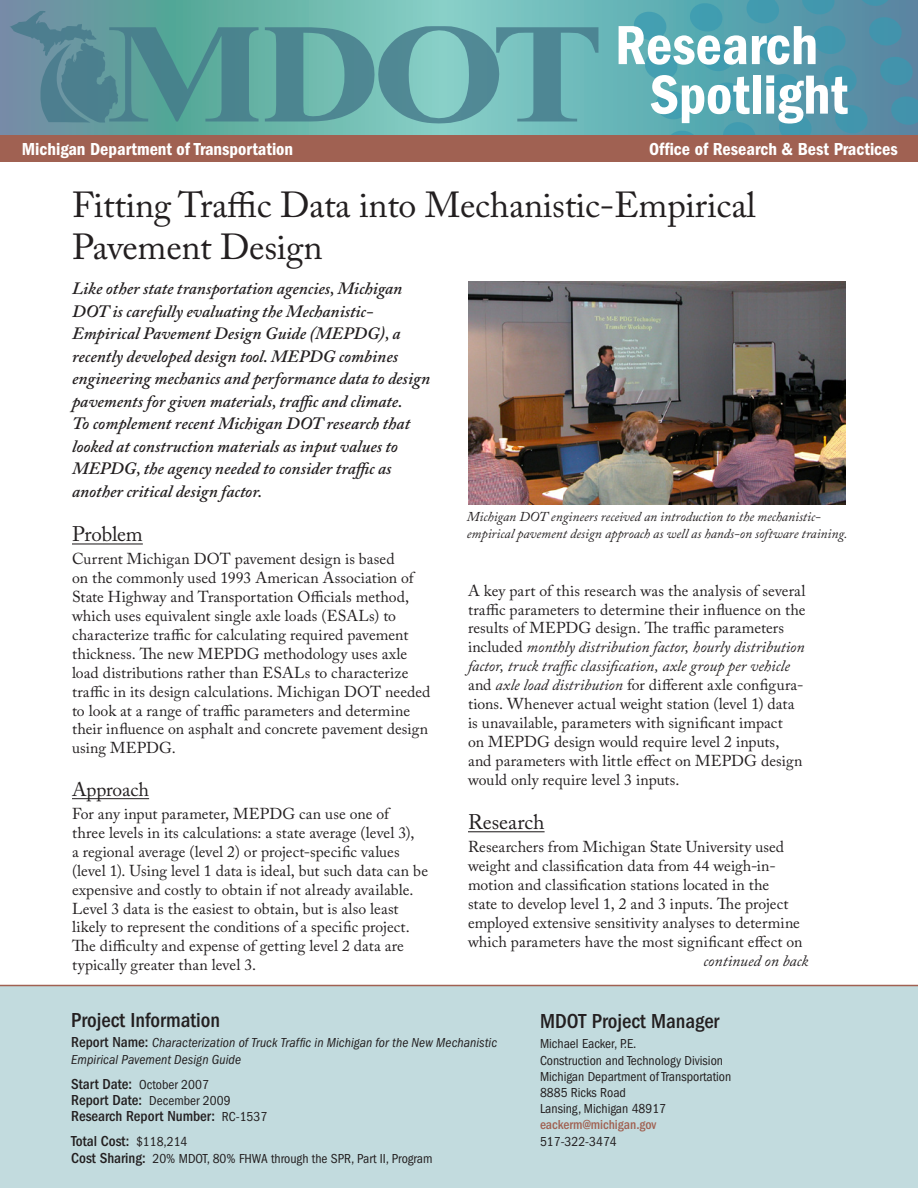
<style>
.page{position:relative;width:918px;height:1188px;background:#fff}
.page>*{position:absolute;margin:0;border:0;box-sizing:border-box;transform-origin:0 0}
.t1{font:600 condensed 57px "Franklin Gothic";color:#fff}
.t2{font:36px/42px "Adobe Caslon Pro";letter-spacing:-.01em;color:#231f20}
.Project_Info{font:500 condensed 21px "Franklin Gothic";color:#231f20}
.t3{font:21px "Adobe Caslon Pro";letter-spacing:-.01em;color:#231f20}
.t4{font:19.5px "Adobe Caslon Pro";letter-spacing:-.005em;color:#231f20}
.t5{font:600 condensed 18px "Franklin Gothic";color:#fff}
.Intro_Paragraph{font:italic 600 17.25px/22.5px "Adobe Caslon Pro";color:#231f20}
.Body_Copy{font:15.75px/18.9px "Adobe Caslon Pro";letter-spacing:.005em;color:#231f20}
.Body_Copy-2{font:italic 15.75px "Adobe Caslon Pro";color:#231f20}
.Project_Info-2{font:500 condensed 15px "Franklin Gothic";color:#231f20}
.Project_Info-3{font:condensed 13.5px "Franklin Gothic";color:#231f20}
.t6{font:italic 13.5px/16.2px "Adobe Caslon Pro";color:#231f20}
.Project_Info-4{font:italic condensed 13.5px/16.2px "Franklin Gothic";letter-spacing:.01em;color:#231f20}
.Project_Info-5{font:500 condensed 13.5px "Franklin Gothic";color:#a06152}
.s1{font-style:italic}
.s2{font-weight:500;font-style:normal;font-size:15px}
.s3{font-weight:500;font-size:15px}
.s4{font-weight:400;font-size:13.5px}
</style>
<div class="page">
<hr style="left:72px;top:543px;width:71px;height:2px;background:#231f20">
<hr style="left:72px;top:798px;width:77px;height:1px;background:#231f20">
<hr style="left:468px;top:831px;width:77px;height:1px;background:#231f20">
<div style="left:0;top:986px;width:918px;height:202px;background:#c2dbde"></div>
<hr style="left:0;top:985px;width:918px;height:1px;background:#a06152">
<svg style="left:0;top:0;width:918px;height:135px;background:#64a9ae"></svg>
<svg style="left:10px;top:11px;width:108px;height:112px;background:#5e8999"></svg>
<svg style="left:109px;top:26px;width:489px;height:97px;background:#60a3a3"></svg>
<svg style="left:665px;top:130px;width:36px;height:5px"></svg>
<svg style="left:721px;top:121px;width:36px;height:14px"></svg>
<svg style="left:777px;top:112px;width:36px;height:23px"></svg>
<svg style="left:833px;top:104px;width:36px;height:30px"></svg>
<svg style="left:890px;top:95px;width:28px;height:31px"></svg>
<svg style="left:654px;top:90px;width:36px;height:30px"></svg>
<svg style="left:710px;top:81px;width:36px;height:31px"></svg>
<svg style="left:766px;top:73px;width:36px;height:30px"></svg>
<svg style="left:822px;top:64px;width:36px;height:31px"></svg>
<svg style="left:878px;top:56px;width:36px;height:30px"></svg>
<svg style="left:643px;top:50px;width:36px;height:31px"></svg>
<svg style="left:699px;top:42px;width:36px;height:30px"></svg>
<svg style="left:755px;top:33px;width:36px;height:31px"></svg>
<svg style="left:811px;top:25px;width:36px;height:30px"></svg>
<svg style="left:867px;top:16px;width:36px;height:31px"></svg>
<svg style="left:634px;top:11px;width:34px;height:30px"></svg>
<svg style="left:688px;top:2px;width:36px;height:31px"></svg>
<svg style="left:800px;top:0;width:36px;height:16px"></svg>
<svg style="left:856px;top:0;width:36px;height:7px"></svg>
<svg style="left:745px;top:0;width:36px;height:25px"></svg>
<div style="left:0;top:135px;width:918px;height:27px;background:#a06152"></div>
<img style="left:468px;top:282px;width:378px;height:223px">
<p class="t1" style="left:615px;top:13px;width:205px">Research</p>
<p class="t1" style="left:650px;top:62px;width:200px">Spotlight</p>
<p class="t5" style="left:22px;top:138px;width:273px">Michigan Department of Transportation</p>
<p class="t5" style="left:649px;top:138px;width:250px">Office of Research &amp; Best Practices</p>
<p class="t2" style="left:72px;top:184px;width:685px">Fitting Traffic Data into Mechanistic-Empirical<br>Pavement Design</p>
<p class="Intro_Paragraph" style="left:72px;top:277px;width:360px">Like other state transportation agencies, Michigan DOT is carefully evaluating the Mechanistic-Empirical Pavement Design Guide (MEPDG), a recently developed design tool. MEPDG combines engineering mechanics and performance data to design pavements for given materials, traffic and climate.<br>To complement recent Michigan DOT research that looked at construction materials as input values to MEPDG, the agency needed to consider traffic as another critical design factor.</p>
<p class="t3" style="left:72px;top:521px;width:72px">Problem</p>
<p class="Body_Copy" style="left:72px;top:549px;width:360px">Current Michigan DOT pavement design is based<br>on the commonly used 1993 American Association of State Highway and Transportation Officials method, which uses equivalent single axle loads (ESALs) to characterize traffic for calculating required pavement thickness. The new MEPDG methodology uses axle load distributions rather than ESALs to characterize traffic in its design calculations. Michigan DOT needed to look at a range of traffic parameters and determine their influence on asphalt and concrete pavement design using MEPDG.</p>
<p class="t4" style="left:72px;top:778px;width:79px">Approach</p>
<p class="Body_Copy" style="left:72px;top:804px;width:358px">For any input parameter, MEPDG can use one of<br>three levels in its calculations: a state average (level 3),<br>a regional average (level 2) or project-specific values (level 1). Using level 1 data is ideal, but such data can be expensive and costly to obtain if not already available.<br>Level 3 data is the easiest to obtain, but is also least likely to represent the conditions of a specific project.<br>The difficulty and expense of getting level 2 data are typically greater than level 3.</p>
<p class="t6" style="left:467px;top:509px;width:382px">Michigan DOT engineers received an introduction to the mechanistic&shy;empirical pavement design approach as well as hands-on software training.</p>
<p class="Body_Copy" style="left:468px;top:581px;width:339px">A key part of this research was the analysis of several traffic parameters to determine their influence on the results of MEPDG design. The traffic parameters included <span class="s1">monthly distribution factor, hourly distribution factor, truck traffic classification, axle group per vehicle </span>and <span class="s1">axle load distribution</span> for different axle configura&shy;tions. Whenever actual weight station (level 1) data is unavailable, parameters with significant impact<br>on MEPDG design would require level 2 inputs, and parameters with little effect on MEPDG design would only require level 3 inputs.</p>
<p class="t3" style="left:468px;top:809px;width:78px">Research</p>
<p class="Body_Copy" style="left:468px;top:837px;width:318px">Researchers from Michigan State University used weight and classification data from 44 weigh-in-</p>
<p class="Body_Copy" style="left:468px;top:875px;width:303px">motion and classification stations located in the</p>
<p class="Body_Copy" style="left:468px;top:894px;width:322px">state to develop level 1, 2 and 3 inputs. The project</p>
<p class="Body_Copy" style="left:468px;top:913px;width:336px">employed extensive sensitivity analyses to determine which parameters have the most significant effect on</p>
<p class="Body_Copy-2" style="left:704px;top:951px;width:106px">continued on back</p>
<p class="Project_Info" style="left:71px;top:1008px;width:151px">Project Information</p>
<p class="Project_Info-4" style="left:71px;top:1035px;width:427px"><span class="s2">Report Name:</span> Characterization of Truck Traffic in Michigan for the New Mechanistic<br>Empirical Pavement Design Guide</p>
<p class="Project_Info-3" style="left:71px;top:1077px;width:139px"><span class="s3">Start Date:</span> October 2007</p>
<p class="Project_Info-3" style="left:71px;top:1093px;width:161px"><span class="s3">Report Date:</span> December 2009</p>
<p class="Project_Info-2" style="left:71px;top:1108px;width:198px">Research Report Number: <span class="s4">RC-1537</span></p>
<p class="Project_Info-2" style="left:71px;top:1133px;width:118px">Total Cost: <span class="s4">$118,214</span></p>
<p class="Project_Info-3" style="left:71px;top:1151px;width:363px"><span class="s3">Cost Sharing:</span> 20% MDOT, 80% FHWA through the SPR, Part II, Program</p>
<p class="Project_Info" style="left:540px;top:1009px;width:181px">MDOT Project Manager</p>
<p class="Project_Info-3" style="left:540px;top:1036px;width:98px">Michael Eacker, P.E.</p>
<p class="Project_Info-3" style="left:540px;top:1053px;width:185px">Construction and Technology Division</p>
<p class="Project_Info-3" style="left:540px;top:1069px;width:193px">Michigan Department of Transportation</p>
<p class="Project_Info-3" style="left:540px;top:1085px;width:88px">8885 Ricks Road</p>
<p class="Project_Info-3" style="left:540px;top:1101px;width:128px">Lansing, Michigan 48917</p>
<p class="Project_Info-5" style="left:540px;top:1117px;width:118px">eackerm@michigan.gov</p>
<p class="Project_Info-3" style="left:540px;top:1134px;width:78px">517-322-3474</p>
</div>
